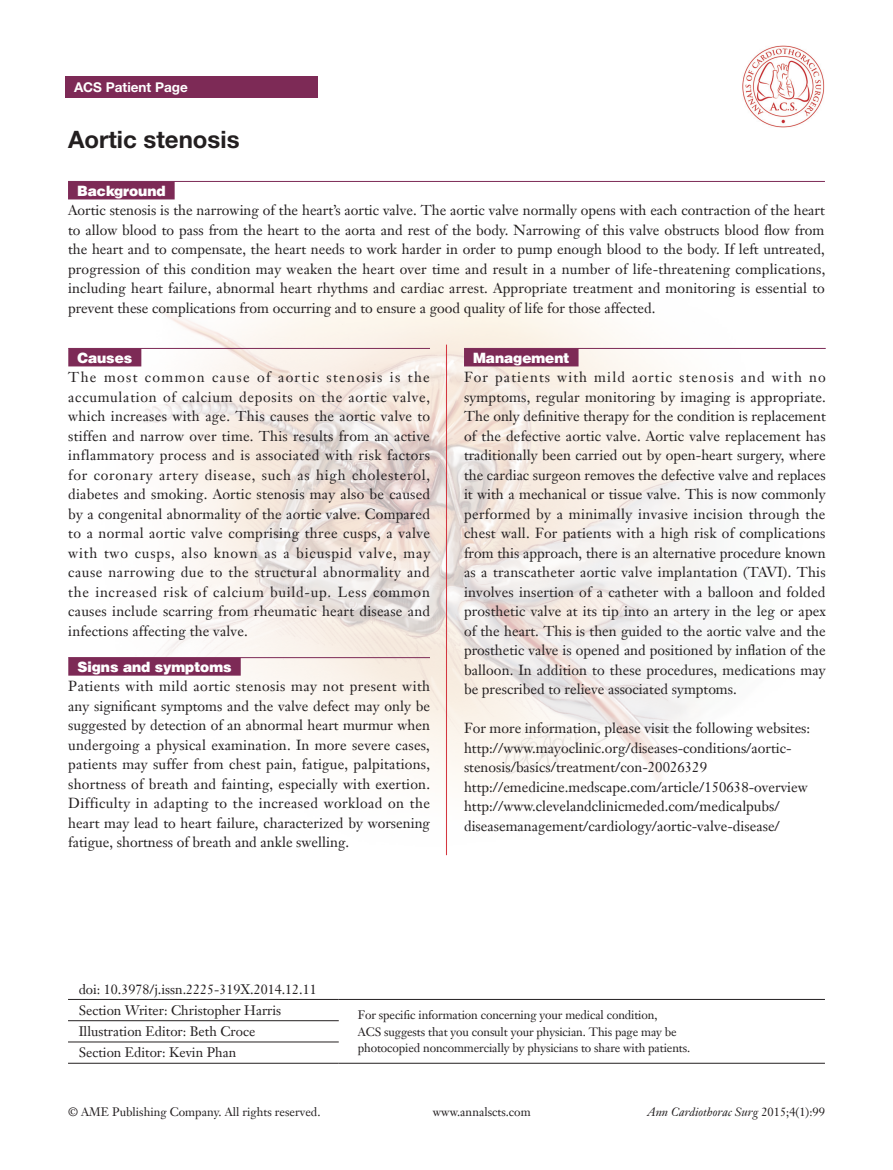
<style>
.page{position:relative;width:893px;height:1170px;background:#fff}
.page>*{position:absolute;margin:0;border:0;box-sizing:border-box;transform-origin:0 0}
.t1{font:700 24px "Helvetica Neue LT Pro";color:#231f20}
.t2{font:14.25px/19.5px "Janson Text LT";color:#231f20;text-align:justify}
.t3{font:900 14.25px "Helvetica";color:#fff}
.t4{font:13.5px "Janson Text LT";color:#231f20}
.t5{font:700 13.5px "Helvetica Neue LT Pro";color:#fff}
.t6{font:12px/16.5px "Janson Text LT";letter-spacing:-.01em;color:#231f20}
.t7{font:italic 12px "Janson Text LT";color:#231f20}
.s1{font-style:normal}
</style>
<div class="page">
<img style="left:68px;top:180px;width:757px;height:676px">
<hr style="left:68px;top:181px;width:757px;height:1px;background:#7d2a56">
<div style="left:68px;top:181px;width:107px;height:18px;background:#7d2a56"></div>
<div style="left:66px;top:77px;width:252px;height:21px;background:#7d2a56"></div>
<hr style="left:68px;top:998px;width:271px;height:1px;background:#231f20">
<hr style="left:339px;top:998px;width:486px;height:1px;background:#231f20">
<hr style="left:339px;top:1062px;width:486px;height:1px;background:#231f20">
<hr style="left:68px;top:1020px;width:271px;height:1px;background:#231f20">
<hr style="left:68px;top:1041px;width:271px;height:1px;background:#231f20">
<hr style="left:68px;top:1062px;width:271px;height:1px;background:#231f20">
<img style="left:742px;top:45px;width:83px;height:83px">
<hr style="left:68px;top:348px;width:362px;height:1px;background:#7d2a56">
<div style="left:68px;top:348px;width:73px;height:18px;background:#7d2a56"></div>
<hr style="left:68px;top:657px;width:362px;height:1px;background:#7d2a56">
<div style="left:68px;top:657px;width:173px;height:18px;background:#7d2a56"></div>
<hr style="left:464px;top:348px;width:362px;height:1px;background:#7d2a56">
<div style="left:464px;top:348px;width:115px;height:18px;background:#7d2a56"></div>
<hr style="left:446px;top:344px;width:1px;height:511px;background:#d43740">
<p class="t5" style="left:74px;top:79px;width:115px">ACS Patient Page</p>
<p class="t1" style="left:68px;top:124px;width:173px">Aortic stenosis</p>
<p class="t3" style="left:77px;top:181px;width:90px">Background</p>
<p class="t2" style="left:68px;top:200px;width:759px">Aortic stenosis is the narrowing of the heart’s aortic valve. The aortic valve normally opens with each contraction of the heart to allow blood to pass from the heart to the aorta and rest of the body. Narrowing of this valve obstructs blood flow from the heart and to compensate, the heart needs to work harder in order to pump enough blood to the body. If left untreated, progression of this condition may weaken the heart over time and result in a number of life-threatening complications, including heart failure, abnormal heart rhythms and cardiac arrest. Appropriate treatment and monitoring is essential to prevent these complications from occurring and to ensure a good quality of life for those affected.</p>
<p class="t3" style="left:77px;top:348px;width:56px">Causes</p>
<p class="t2" style="left:68px;top:367px;width:363px">The most common cause of aortic stenosis is the accumulation of calcium deposits on the aortic valve, which increases with age. This causes the aortic valve to stiffen and narrow over time. This results from an active inflammatory process and is associated with risk factors for coronary artery disease, such as high cholesterol, diabetes and smoking. Aortic stenosis may also be caused by a congenital abnormality of the aortic valve. Compared to a normal aortic valve comprising three cusps, a valve with two cusps, also known as a bicuspid valve, may cause narrowing due to the structural abnormality and the increased risk of calcium build-up. Less common causes include scarring from rheumatic heart disease and infections affecting the valve.</p>
<p class="t3" style="left:77px;top:657px;width:156px">Signs and symptoms</p>
<p class="t2" style="left:68px;top:676px;width:363px">Patients with mild aortic stenosis may not present with any significant symptoms and the valve defect may only be suggested by detection of an abnormal heart murmur when undergoing a physical examination. In more severe cases, patients may suffer from chest pain, fatigue, palpitations, shortness of breath and fainting, especially with exertion.<br>Difficulty in adapting to the increased workload on the heart may lead to heart failure, characterized by worsening fatigue, shortness of breath and ankle swelling.</p>
<p class="t3" style="left:473px;top:348px;width:98px">Management</p>
<p class="t2" style="left:464px;top:367px;width:363px">For patients with mild aortic stenosis and with no symptoms, regular monitoring by imaging is appropriate.<br>The only definitive therapy for the condition is replacement of the defective aortic valve. Aortic valve replacement has traditionally been carried out by open-heart surgery, where the cardiac surgeon removes the defective valve and replaces it with a mechanical or tissue valve. This is now commonly performed by a minimally invasive incision through the chest wall. For patients with a high risk of complications from this approach, there is an alternative procedure known as a transcatheter aortic valve implantation (TAVI). This involves insertion of a catheter with a balloon and folded prosthetic valve at its tip into an artery in the leg or apex of the heart. This is then guided to the aortic valve and the prosthetic valve is opened and positioned by inflation of the balloon. In addition to these procedures, medications may be prescribed to relieve associated symptoms.</p>
<p class="t2" style="left:464px;top:718px;width:348px">For more information, please visit the following websites:</p>
<p class="t2" style="left:464px;top:738px;width:329px">http://www.mayoclinic.org/diseases-conditions/aortic&shy;stenosis/basics/treatment/con-20026329</p>
<p class="t2" style="left:464px;top:777px;width:345px">http://emedicine.medscape.com/article/150638-overview</p>
<p class="t2" style="left:464px;top:796px;width:317px">http://www.clevelandclinicmeded.com/medicalpubs/ diseasemanagement/cardiology/aortic-valve-disease/</p>
<p class="t4" style="left:79px;top:980px;width:240px">doi: 10.3978/j.issn.2225-319X.2014.12.11</p>
<p class="t4" style="left:79px;top:1001px;width:204px">Section Writer: Christopher Harris</p>
<p class="t6" style="left:358px;top:1006px;width:334px">For specific information concerning your medical condition,<br>ACS suggests that you consult your physician. This page may be photocopied noncommercially by physicians to share with patients.</p>
<p class="t4" style="left:79px;top:1022px;width:178px">Illustration Editor: Beth Croce</p>
<p class="t4" style="left:79px;top:1044px;width:159px">Section Editor: Kevin Phan</p>
<p class="t6" style="left:68px;top:1103px;width:254px">© AME Publishing Company. All rights reserved.</p>
<p class="t6" style="left:433px;top:1103px;width:99px">www.annalscts.com</p>
<p class="t7" style="left:647px;top:1104px;width:179px">Ann Cardiothorac Surg <span class="s1">2015;4(1):99</span></p>
</div>
